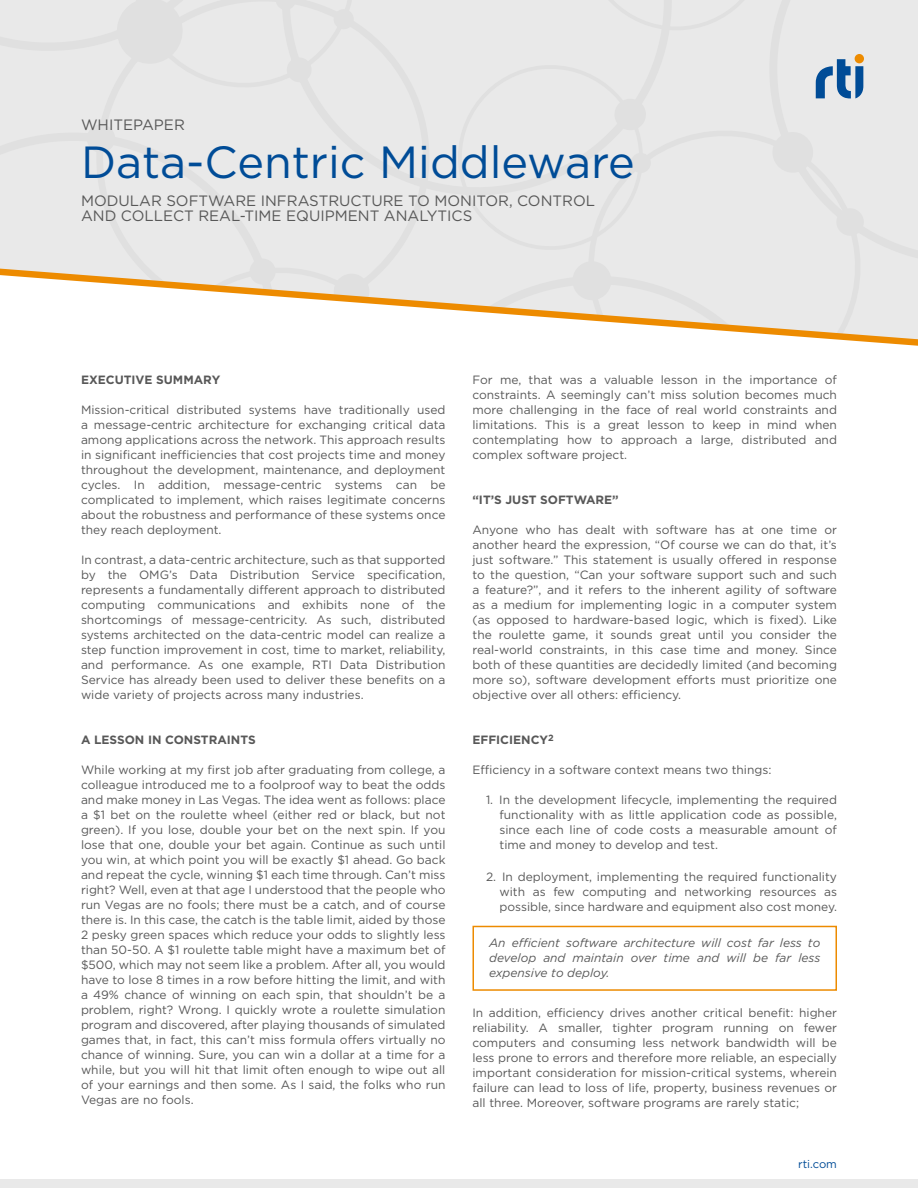
<style>
.page{position:relative;width:918px;height:1188px;background:#fff}
.page>*{position:absolute;margin:0;border:0;box-sizing:border-box;transform-origin:0 0}
.t1{font:45px "Gotham";color:#004c97}
.t2{font:15px "Gotham";color:#585858}
.t3{font:12px/15px "Gotham";color:#585858;text-align:justify}
.t4{font:italic 12px/15px "Gotham";color:#585858;text-align:justify}
.t5{font:700 12px "Gotham";color:#585858}
.t6{font:11.25px "Gotham";color:#004c97}
</style>
<div class="page">
<div style="left:0;top:1179px;width:918px;height:9px;background:#e9e9e9"></div>
<svg style="left:0;top:0;width:918px;height:345px;background:#e9e7e5"></svg>
<div style="left:855px;top:54px;width:9px;height:9px;background:#ed8b00;border-radius:50%"></div>
<div style="left:472px;top:926px;width:365px;height:65px;background:#fff;border:2px solid #ed8b00"></div>
<p class="t2" style="left:81px;top:115px;width:105px">WHITEPAPER</p>
<h1 class="t1" style="left:81px;top:133px;width:555px">Data-Centric Middleware</h1>
<p class="t2" style="left:81px;top:192px;width:60px">Modular</p>
<p class="t2" style="left:166px;top:192px;width:45px">So ftware</p>
<p class="t2" style="left:261px;top:192px;width:38px">Infrastr</p>
<p class="t2" style="left:339px;top:192px;width:143px">ucture to Monitor</p>
<p class="t2" style="left:509px;top:192px;width:55px">, Control</p>
<p class="t2" style="left:81px;top:207px;width:62px">and Collect</p>
<p class="t2" style="left:198px;top:207px;width:22px">Real</p>
<p class="t2" style="left:240px;top:207px;width:24px">-Time</p>
<p class="t2" style="left:286px;top:207px;width:44px">Equipme</p>
<p class="t2" style="left:358px;top:207px;width:89px">nt Analytics</p>
<p class="t5" style="left:81px;top:372px;width:141px">EXECUTIVE SUMMARY</p>
<p class="t3" style="left:81px;top:402px;width:366px">Mission-critical distributed systems have traditionally used a message-centric architecture for exchanging critical data among applications across the network. This approach results in significant inefficiencies that cost projects time and money throughout the development, maintenance, and deployment cycles. In addition, message-centric systems can be complicated to implement, which raises legitimate concerns about the robustness and performance of these systems once they reach deployment.</p>
<p class="t3" style="left:81px;top:552px;width:366px">In contrast, a data-centric architecture, such as that supported by the OMG’s Data Distribution Service specification, represents a fundamentally different approach to distributed computing communications and exhibits none of the shortcomings of message-centricity. As such, distributed systems architected on the data-centric model can realize a step function improvement in cost, time to market, reliability, and performance. As one example, RTI Data Distribution Service has already been used to deliver these benefits on a wide variety of projects across many industries.</p>
<p class="t5" style="left:81px;top:732px;width:29px">A LESS</p>
<p class="t5" style="left:125px;top:732px;width:131px">ON IN CONSTRAINTS</p>
<p class="t3" style="left:81px;top:762px;width:366px">While working at my first job after graduating from college, a colleague introduced me to a foolproof way to beat the odds and make money in Las Vegas. The idea went as follows: place a $1 bet on the roulette wheel (either red or black, but not green). If you lose, double your bet on the next spin. If you lose that one, double your bet again. Continue as such until you win, at which point you will be exactly $1 ahead. Go back and repeat the cycle, winning $1 each time through. Can’t miss right? Well, even at that age I understood that the people who run Vegas are no fools; there must be a catch, and of course there is. In this case, the catch is the table limit, aided by those 2 pesky green spaces which reduce your odds to slightly less than 50-50. A $1 roulette table might have a maximum bet of $500, which may not seem like a problem. After all, you would have to lose 8 times in a row before hitting the limit, and with a 49% chance of winning on each spin, that shouldn’t be a problem, right? Wrong. I quickly wrote a roulette simulation program and discovered, after playing thousands of simulated games that, in fact, this can’t miss formula offers virtually no chance of winning. Sure, you can win a dollar at a time for a while, but you will hit that limit often enough to wipe out all of your earnings and then some. As I said, the folks who run Vegas are no fools.</p>
<p class="t3" style="left:472px;top:372px;width:366px">For me, that was a valuable lesson in the importance of constraints. A seemingly can’t miss solution becomes much more challenging in the face of real world constraints and limitations. This is a great lesson to keep in mind when contemplating how to approach a large, distributed and complex software project.</p>
<p class="t5" style="left:472px;top:492px;width:148px">“IT’S JUST SOFTWARE”</p>
<p class="t3" style="left:472px;top:522px;width:366px">Anyone who has dealt with software has at one time or another heard the expression, “Of course we can do that, it’s just software.” This statement is usually offered in response to the question, “Can your software support such and such a feature?”, and it refers to the inherent agility of software as a medium for implementing logic in a computer system (as opposed to hardware-based logic, which is fixed). Like the roulette game, it sounds great until you consider the real-world constraints, in this case time and money. Since both of these quantities are decidedly limited (and becoming more so), software development efforts must prioritize one objective over all others: efficiency.</p>
<p class="t5" style="left:472px;top:732px;width:83px">EFFICIENCY<sup>2</sup></p>
<p class="t3" style="left:472px;top:762px;width:301px">Efficiency in a software context means two things:</p>
<p class="t3" style="left:500px;top:792px;width:339px;text-indent:-14px">1. In the development lifecycle, implementing the required functionality with as little application code as possible, since each line of code costs a measurable amount of time and money to develop and test.</p>
<p class="t3" style="left:500px;top:869px;width:339px;text-indent:-14px">2. In deployment, implementing the required functionality with as few computing and networking resources as possible, since hardware and equipment also cost money.</p>
<p class="t4" style="left:489px;top:935px;width:333px">An efficient software architecture will cost far less to develop and maintain over time and will be far less expensive to deploy.</p>
<p class="t3" style="left:472px;top:1005px;width:366px">In addition, efficiency drives another critical benefit: higher reliability. A smaller, tighter program running on fewer computers and consuming less network bandwidth will be less prone to errors and therefore more reliable, an especially important consideration for mission-critical systems, wherein failure can lead to loss of life, property, business revenues or all three. Moreover, software programs are rarely static;</p>
<p class="t6" style="left:798px;top:1157px;width:40px">rti.com</p>
</div>
